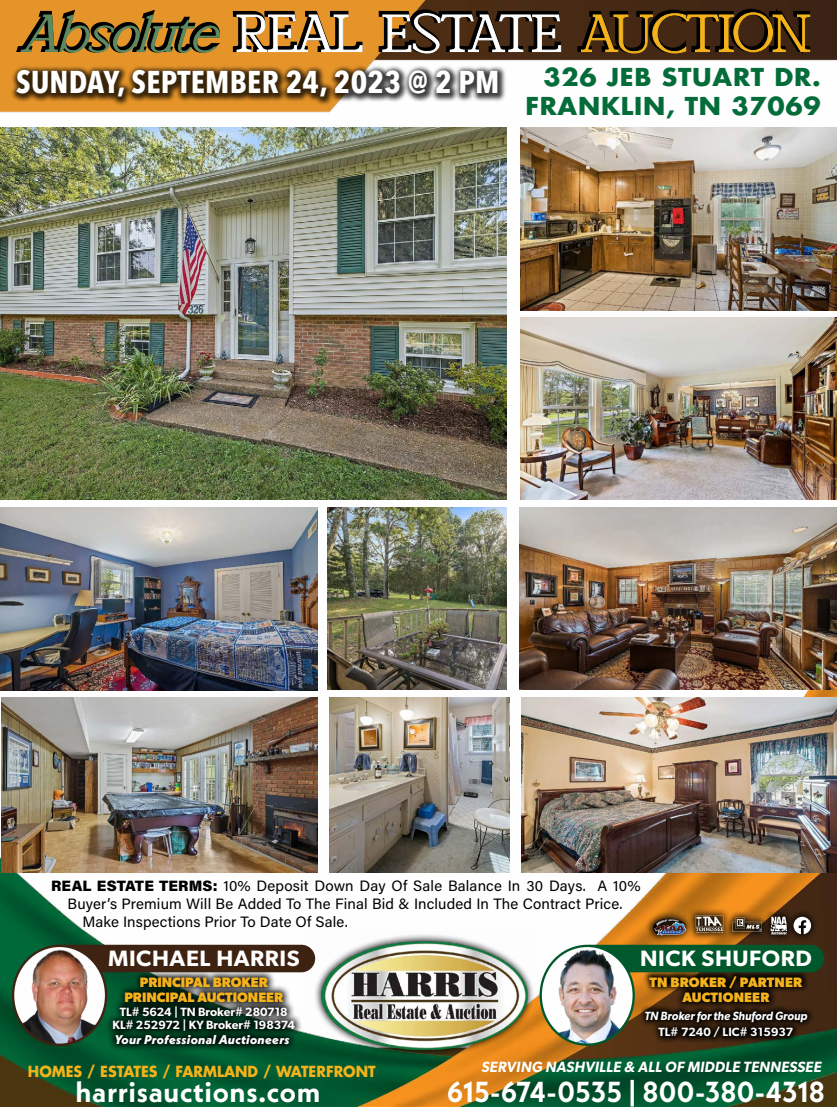
<style>
.page{position:relative;width:837px;height:1107px;background:#fff}
.page>*{position:absolute;margin:0;border:0;box-sizing:border-box;transform-origin:0 0}
.t1{font:700 31.5px "Avenir Next Condensed";letter-spacing:.01em;color:#fff}
.t2{font:700 28.95px "Neue Kabel";letter-spacing:.025em;color:#fff;scale:.95 1}
.t3{font:700 28.95px "Neue Kabel";letter-spacing:.025em;color:#fff}
.t4{font:700 24px/28.5px "Futura Std";letter-spacing:.03em;color:#036c39;text-align:right;scale:1.05 1}
.t5{font:600 22.35px "Gibson";letter-spacing:.025em;color:#fff;scale:1.05 1}
.t6{font:15px "Acumin Pro";letter-spacing:.01em;color:#000}
.t7{font:italic 600 14.85px "Gibson";letter-spacing:.01em;color:#fff}
.t8{font:700 14.85px "Futura Std";color:#f4b21b;scale:.95 1}
.t9{font:700 13.65px/15.3px "Gibson";color:#f4b21b;text-align:center}
.t10{font:italic 800 12.6px "Neue Kabel";letter-spacing:.025em;color:#fff}
.t11{font:600 12px/13.6px "Gibson";color:#fff;text-align:center}
.t12{font:italic 600 12px "Gibson";color:#fff;scale:.95 1}
.s1{font-weight:900}
</style>
<div class="page">
<img style="left:0;top:0;width:837px;height:1107px">
<div style="left:105px;top:969px;width:198px;height:70px;background:#000;opacity:.94"></div>
<div style="left:45px;top:946px;width:269px;height:25px;background:#3e2312;border-radius:13px"></div>
<div style="left:44px;top:945px;width:271px;height:27px;border:2px solid #3e2312;border-radius:13px"></div>
<img style="left:13px;top:946px;width:93px;height:99px">
<div style="left:12px;top:945px;width:95px;height:101px;border:2px solid #3e2312;border-radius:50%"></div>
<div style="left:638px;top:967px;width:177px;height:78px;background:#000;opacity:.98"></div>
<div style="left:579px;top:946px;width:244px;height:25px;background:#02582d;border-radius:13px"></div>
<div style="left:578px;top:945px;width:246px;height:27px;border:2px solid #02582d;border-radius:13px"></div>
<img style="left:541px;top:946px;width:93px;height:99px">
<div style="left:540px;top:945px;width:95px;height:101px;border:2px solid #02582d;border-radius:50%"></div>
<div style="left:108px;top:1027px;width:189px;height:25px;background:#000;opacity:.94"></div>
<img style="left:299px;top:926px;width:241px;height:129px">
<div style="left:645px;top:907px;width:174px;height:36px;background:#000;opacity:.86"></div>
<svg style="left:653px;top:918px;width:35px;height:17px"></svg>
<svg style="left:696px;top:916px;width:27px;height:17px"></svg>
<svg style="left:770px;top:917px;width:17px;height:18px"></svg>
<svg style="left:733px;top:918px;width:29px;height:14px"></svg>
<svg style="left:794px;top:917px;width:17px;height:17px"></svg>
<svg style="left:13px;top:0;width:212px;height:128px"></svg>
<svg style="left:575px;top:0;width:237px;height:63px;background:#5c411c"></svg>
<svg style="left:231px;top:0;width:332px;height:65px"></svg>
<svg style="left:19px;top:0;width:201px;height:65px;background:#a67729"></svg>
<div style="left:11px;top:65px;width:496px;height:41px;background:#000;opacity:.75"></div>
<img style="left:0;top:128px;width:507px;height:372px">
<img style="left:520px;top:507px;width:317px;height:183px">
<img style="left:521px;top:128px;width:316px;height:182px">
<img style="left:521px;top:317px;width:316px;height:183px">
<img style="left:521px;top:697px;width:316px;height:175px">
<img style="left:0;top:507px;width:317px;height:183px">
<img style="left:2px;top:697px;width:315px;height:175px">
<img style="left:327px;top:507px;width:180px;height:183px">
<img style="left:329px;top:697px;width:180px;height:175px">
<h1 class="t1" style="left:16px;top:63px;width:485px">SUNDAY, SEPTEMBER 24, 2023 @ 2 PM</h1>
<h3 class="t4" style="left:525px;top:63px;width:283px">326 JEB STUART DR.<br>FRANKLIN, TN 37069</h3>
<p class="t6" style="left:51px;top:875px;width:591px"><span class="s1">REAL ESTATE TERMS:</span> 10% Deposit Down Day Of Sale Balance In 30 Days. A 10%</p>
<p class="t6" style="left:68px;top:893px;width:556px">Buyer’s Premium Will Be Added To The Final Bid &amp; Included In The Contract Price.</p>
<p class="t6" style="left:83px;top:911px;width:267px">Make Inspections Prior To Date Of Sale.</p>
<h3 class="t5" style="left:108px;top:945px;width:184px">MICHAEL HARRIS</h3>
<h3 class="t5" style="left:640px;top:945px;width:165px">NICK SHUFORD</h3>
<p class="t9" style="left:650px;top:974px;width:154px">TN BROKER / PARTNER<br>AUCTIONEER</p>
<p class="t12" style="left:644px;top:1009px;width:173px">TN Broker for the Shuford Group</p>
<p class="t11" style="left:658px;top:1025px;width:136px">TL# 7240 / LIC# 315937</p>
<p class="t9" style="left:124px;top:974px;width:160px">PRINCIPAL BROKER<br>PRINCIPAL AUCTIONEER</p>
<p class="t11" style="left:113px;top:1004px;width:184px">TL# 5624 | TN Broker# 280718<br>KL# 252972 | KY Broker# 198374</p>
<p class="t10" style="left:114px;top:1032px;width:177px">Your Professional Auctioneers</p>
<p class="t8" style="left:28px;top:1062px;width:368px">HOMES / ESTATES / FARMLAND / WATERFRONT</p>
<p class="t7" style="left:482px;top:1058px;width:341px">SERVING NASHVILLE &amp; ALL OF MIDDLE TENNESSEE</p>
<h2 class="t3" style="left:76px;top:1074px;width:246px">harrisauctions.com</h2>
<h2 class="t2" style="left:447px;top:1074px;width:399px">615-674-0535 | 800-380-4318</h2>
</div>
